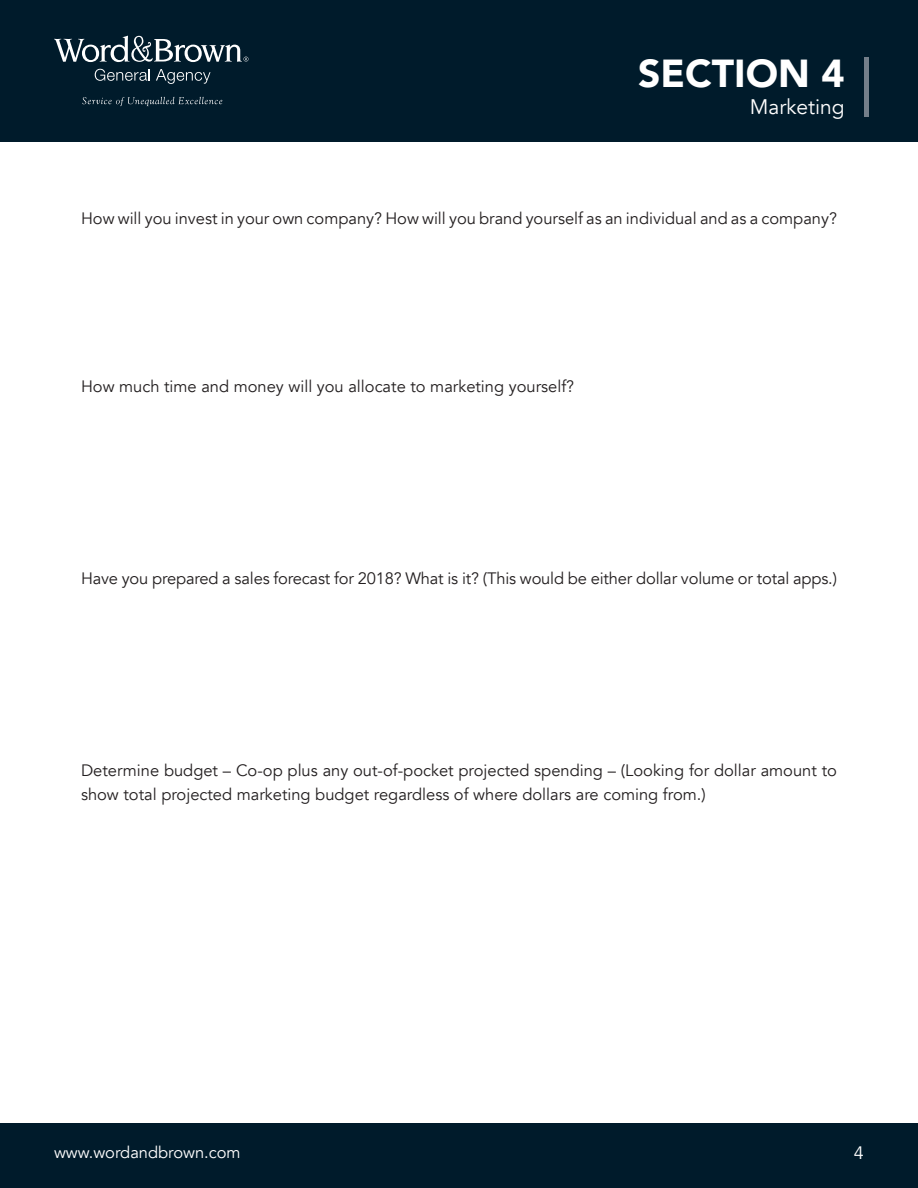
<style>
.page{position:relative;width:918px;height:1188px;background:#fff}
.page>*{position:absolute;margin:0;border:0;box-sizing:border-box;transform-origin:0 0}
.t1{font:900 39px "Avenir";color:#fff}
.t2{font:21px "Avenir";color:#fff}
.t3{font:18px "Avenir";color:#fff}
.Plain_Paragraph_Firs{font:16.5px/24px "Avenir";color:#231f20}
.t4{font:16.5px "Avenir";color:#fff}
</style>
<div class="page">
<div style="left:0;top:1124px;width:918px;height:64px;background:#001b2b"></div>
<div style="left:0;top:0;width:918px;height:142px;background:#001b2b"></div>
<hr style="left:864px;top:57px;width:4px;height:60px;background:#747f8a">
<svg style="left:95px;top:69px;width:55px;height:12px"></svg>
<svg style="left:156px;top:69px;width:55px;height:15px"></svg>
<svg style="left:82px;top:97px;width:140px;height:9px"></svg>
<svg style="left:54px;top:36px;width:195px;height:26px"></svg>
<p class="t1" style="left:638px;top:40px;width:208px">SECTION 4</p>
<p class="t2" style="left:750px;top:94px;width:96px">Marketing</p>
<p class="Plain_Paragraph_Firs" style="left:81px;top:207px;width:758px">How will you invest in your own company? How will you brand yourself as an individual and as a company?</p>
<p class="Plain_Paragraph_Firs" style="left:81px;top:375px;width:495px">How much time and money will you allocate to marketing yourself?</p>
<p class="Plain_Paragraph_Firs" style="left:81px;top:567px;width:758px">Have you prepared a sales forecast for 2018? What is it? (This would be either dollar volume or total apps.)</p>
<p class="Plain_Paragraph_Firs" style="left:81px;top:759px;width:758px">Determine budget – Co-op plus any out-of-pocket projected spending – (Looking for dollar amount to show total projected marketing budget regardless of where dollars are coming from.)</p>
<p class="t4" style="left:54px;top:1143px;width:188px">www.wordandbrown.com</p>
<p class="t3" style="left:854px;top:1142px;width:12px">4</p>
</div>
